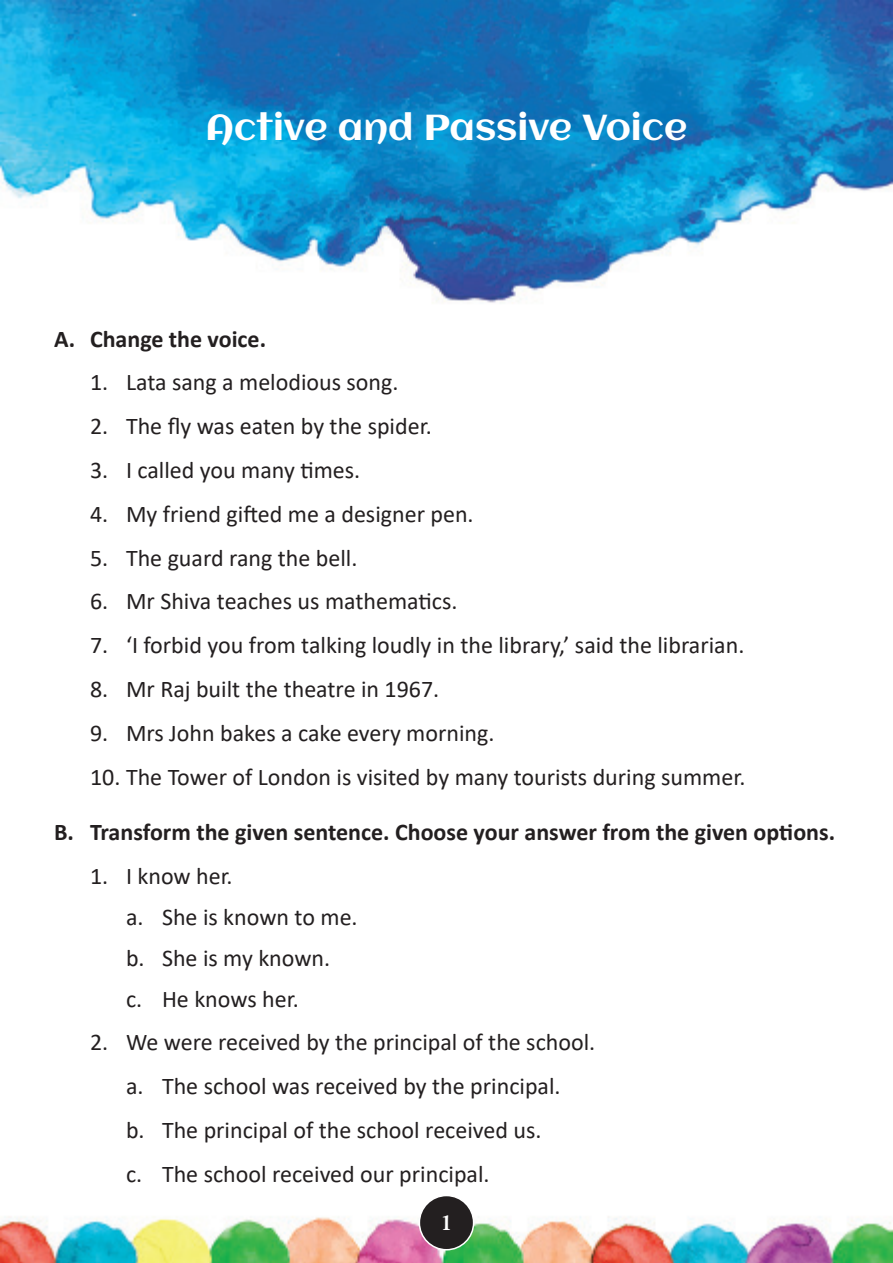
<style>
.page{position:relative;width:893px;height:1263px;background:#fff}
.page>*{position:absolute;margin:0;border:0;box-sizing:border-box;transform-origin:0 0}
.Chap_TTL{font:36px "Aclonica";color:#fff}
.NL{font:24px "Calibri";color:#231f20}
.NL_Head{font:700 24px "Calibri";color:#231f20}
.t1{font:21px "Calis MT Bol";color:#fff}
</style>
<div class="page">
<img style="left:0;top:0;width:893px;height:1263px">
<div style="left:419px;top:1195px;width:55px;height:55px;background:#231f20;border-radius:50%"></div>
<div style="left:419px;top:1195px;width:55px;height:55px;border:2px solid #fff;border-radius:50%"></div>
<p class="Chap_TTL" style="left:206px;top:102px;width:483px">Active and Passive Voice</p>
<p class="NL_Head" style="left:54px;top:322px;width:214px">A. Change the voice.</p>
<p class="NL" style="left:90px;top:366px;width:310px">1. Lata sang a melodious song.</p>
<p class="NL" style="left:90px;top:409px;width:343px">2. The fly was eaten by the spider.</p>
<p class="NL" style="left:90px;top:453px;width:272px">3. I called you many times.</p>
<p class="NL" style="left:90px;top:497px;width:385px">4. My friend gifted me a designer pen.</p>
<p class="NL" style="left:90px;top:541px;width:269px">5. The guard rang the bell.</p>
<p class="NL" style="left:90px;top:585px;width:369px">6. Mr Shiva teaches us mathematics.</p>
<p class="NL" style="left:90px;top:628px;width:656px">7. ‘I forbid you from talking loudly in the library,’ said the librarian.</p>
<p class="NL" style="left:90px;top:672px;width:351px">8. Mr Raj built the theatre in 1967.</p>
<p class="NL" style="left:90px;top:716px;width:406px">9. Mrs John bakes a cake every morning.</p>
<p class="NL" style="left:90px;top:760px;width:657px">10. The Tower of London is visited by many tourists during summer.</p>
<p class="NL_Head" style="left:54px;top:815px;width:783px">B. Transform the given sentence. Choose your answer from the given options.</p>
<p class="NL" style="left:90px;top:859px;width:144px">1. I know her.</p>
<p class="NL" style="left:126px;top:900px;width:233px">a. She is known to me.</p>
<p class="NL" style="left:126px;top:941px;width:206px">b. She is my known.</p>
<p class="NL" style="left:126px;top:982px;width:174px">c. He knows her.</p>
<p class="NL" style="left:90px;top:1026px;width:507px">2. We were received by the principal of the school.</p>
<p class="NL" style="left:126px;top:1069px;width:436px">a. The school was received by the principal.</p>
<p class="NL" style="left:126px;top:1113px;width:417px">b. The principal of the school received us.</p>
<p class="NL" style="left:126px;top:1157px;width:365px">c. The school received our principal.</p>
<p class="t1" style="left:441px;top:1211px;width:12px">1</p>
</div>
